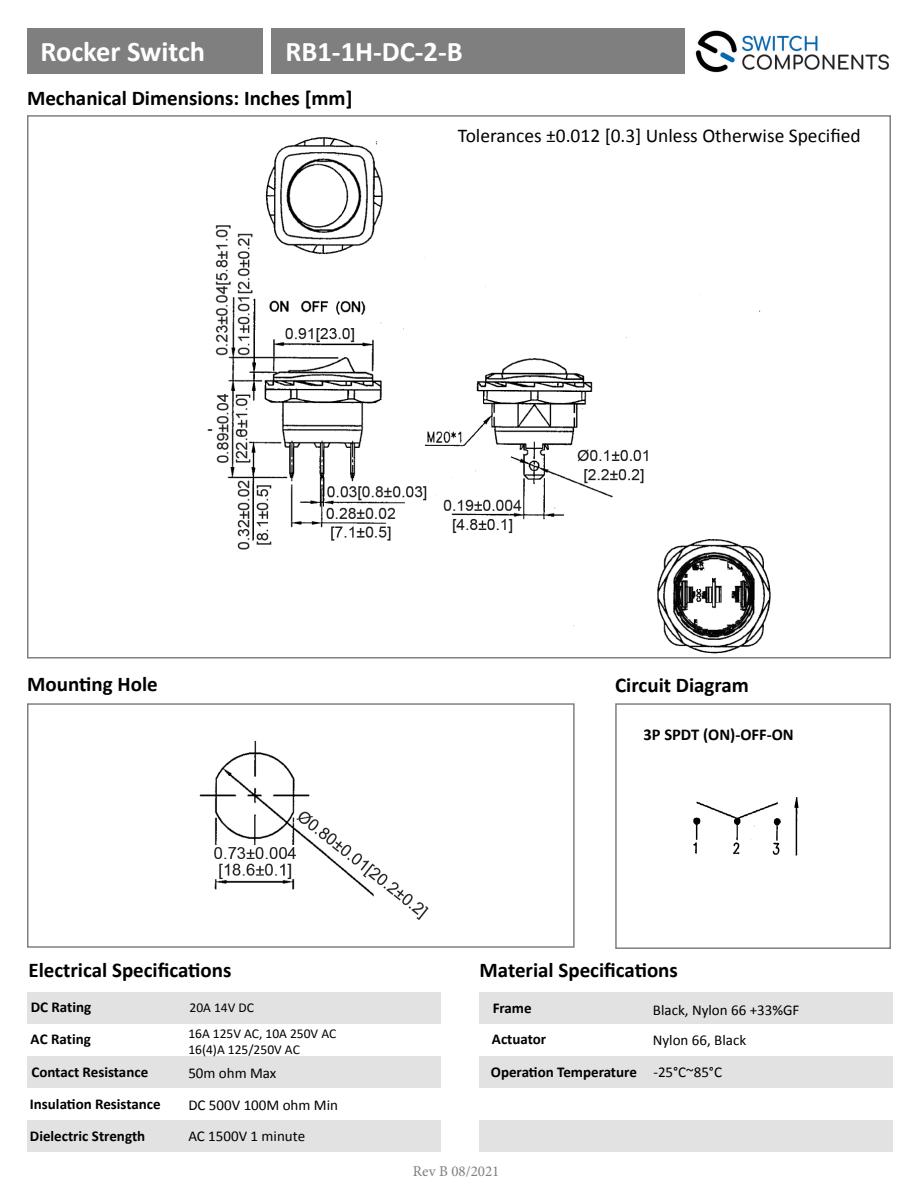
<style>
.page{position:relative;width:918px;height:1188px;background:#fff}
.page>*{position:absolute;margin:0;border:0;box-sizing:border-box;transform-origin:0 0}
.t1{font:700 28.5px "Calibri";color:#fff}
.t2{font:700 21px "Calibri";color:#000}
.t3{font:19.5px "Calibri";color:#000}
.t4{font:700 16.5px "Calibri";color:#000}
.t5{font:700 15px "Calibri";color:#000}
.t6{font:15px "Calibri";color:#000}
.t7{font:15px "Minion Pro";color:#7f7f7f}
.t8{font:13.5px/16.2px "Calibri";color:#000}
</style>
<div class="page">
<img style="left:695px;top:30px;width:194px;height:43px">
<div style="left:27px;top:29px;width:236px;height:45px;background:#7f7f7f"></div>
<div style="left:27px;top:703px;width:548px;height:245px;border:2px solid #7f7f7f"></div>
<div style="left:615px;top:703px;width:276px;height:246px;border:2px solid #7f7f7f"></div>
<div style="left:271px;top:28px;width:414px;height:46px;background:#7f7f7f"></div>
<div style="left:27px;top:992px;width:414px;height:31px;background:#e2e2e2"></div>
<div style="left:479px;top:992px;width:414px;height:31px;background:#e2e2e2"></div>
<div style="left:27px;top:1056px;width:414px;height:32px;background:#e2e2e2"></div>
<div style="left:479px;top:1056px;width:414px;height:32px;background:#e2e2e2"></div>
<div style="left:27px;top:1120px;width:414px;height:32px;background:#e2e2e2"></div>
<div style="left:479px;top:1120px;width:414px;height:32px;background:#e2e2e2"></div>
<img style="left:199px;top:740px;width:230px;height:180px">
<img style="left:693px;top:797px;width:106px;height:59px">
<img style="left:207px;top:137px;width:564px;height:517px">
<p class="t1" style="left:40px;top:31px;width:166px">Rocker Switch</p>
<p class="t1" style="left:286px;top:31px;width:179px">RB1-1H-DC-2-B</p>
<p class="t2" style="left:27px;top:83px;width:327px">Mechanical Dimensions: Inches [mm]</p>
<p class="t3" style="left:458px;top:124px;width:404px">Tolerances ±0.012 [0.3] Unless Otherwise Specified</p>
<p class="t2" style="left:27px;top:669px;width:132px">Mounting Hole</p>
<p class="t2" style="left:615px;top:671px;width:135px">Circuit Diagram</p>
<p class="t4" style="left:644px;top:722px;width:152px">3P SPDT (ON)-OFF-ON</p>
<p class="t2" style="left:28px;top:955px;width:205px">Electrical Specifications</p>
<p class="t5" style="left:31px;top:996px;width:62px">DC Rating</p>
<p class="t8" style="left:190px;top:998px;width:66px">20A 14V DC</p>
<p class="t5" style="left:31px;top:1028px;width:62px">AC Rating</p>
<p class="t8" style="left:188px;top:1025px;width:150px">16A 125V AC, 10A 250V AC<br>16(4)A 125/250V AC</p>
<p class="t5" style="left:31px;top:1062px;width:118px">Contact Resistance</p>
<p class="t6" style="left:188px;top:1063px;width:90px">50m ohm Max</p>
<p class="t5" style="left:30px;top:1093px;width:132px">Insulation Resistance</p>
<p class="t5" style="left:30px;top:1125px;width:117px">Dielectric Strength</p>
<p class="t6" style="left:188px;top:1096px;width:151px">DC 500V 100M ohm Min</p>
<p class="t6" style="left:188px;top:1127px;width:118px">AC 1500V 1 minute</p>
<p class="t2" style="left:480px;top:955px;width:200px">Material Specifications</p>
<p class="t5" style="left:493px;top:997px;width:41px">Frame</p>
<p class="t5" style="left:492px;top:1029px;width:56px">Actuator</p>
<p class="t6" style="left:653px;top:1030px;width:95px">Nylon 66, Black</p>
<p class="t6" style="left:653px;top:1001px;width:148px">Black, Nylon 66 +33%GF</p>
<p class="t5" style="left:491px;top:1062px;width:148px">Operation Temperature</p>
<p class="t6" style="left:653px;top:1063px;width:70px">-25°C~85°C</p>
<p class="t7" style="left:413px;top:1162px;width:88px">Rev B 08/2021</p>
</div>
